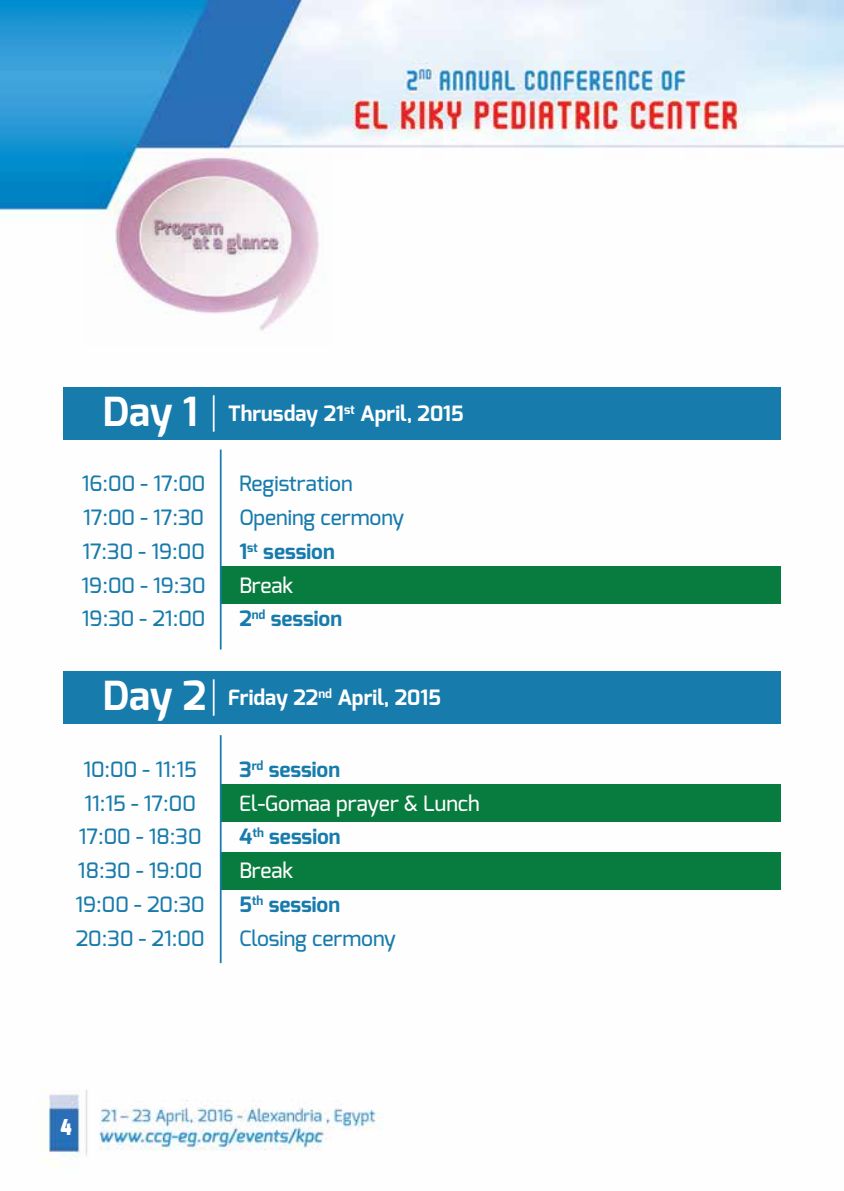
<style>
.page{position:relative;width:844px;height:1191px;background:#fff}
.page>*{position:absolute;margin:0;border:0;box-sizing:border-box;transform-origin:0 0}
.t1{font:700 40.07px "Exo";letter-spacing:-.005em;color:#fff}
.t2{font:900 21.88px "Exo";color:#fff;scale:.8 1}
.t3{font:500 21.18px/33.8px "Exo";color:#177bac}
.t4{font:500 21.18px/33.8px "Exo";color:#fff}
.t5{font:700 21.18px "Exo";color:#fff}
.s1{font-weight:700}
.s2{color:#fff}
.s3{font-weight:700;color:#177bac}
.s4{color:#177bac}
</style>
<div class="page">
<img style="left:0;top:0;width:844px;height:1166px">
<img style="left:85px;top:152px;width:247px;height:194px">
<img style="left:143px;top:213px;width:144px;height:44px">
<div style="left:63px;top:387px;width:717px;height:52px;background:#177bac"></div>
<div style="left:63px;top:671px;width:717px;height:52px;background:#177bac"></div>
<div style="left:221px;top:566px;width:559px;height:38px;background:#087b3e"></div>
<div style="left:221px;top:784px;width:559px;height:37px;background:#087b3e"></div>
<div style="left:221px;top:852px;width:559px;height:38px;background:#087b3e"></div>
<hr style="left:213px;top:395px;width:1px;height:36px;background:#fff">
<hr style="left:213px;top:679px;width:1px;height:36px;background:#fff">
<hr style="left:220px;top:449px;width:1px;height:200px;background:#177bac">
<hr style="left:220px;top:735px;width:1px;height:228px;background:#177bac">
<h1 class="t1" style="left:103px;top:386px;width:96px">Day 1</h1>
<p class="t3" style="left:82px;top:466px;width:125px;text-align:justify">16:00 - 17:00<br>17:00 - 17:30<br>17:30 - 19:00<br>19:00 - 19:30<br>19:30 - 21:00</p>
<h1 class="t1" style="left:103px;top:670px;width:105px">Day 2</h1>
<p class="t3" style="left:75px;top:752px;width:131px;text-align:center">10:00 - 11:15<br>11:15 - 17:00<br>17:00 - 18:30<br>18:30 - 19:00<br>19:00 - 20:30<br>20:30 - 21:00</p>
<p class="t5" style="left:228px;top:400px;width:237px">Thrusday 21<sup>st</sup> April, 2015</p>
<p class="t3" style="left:239px;top:466px;width:166px">Registration<br>Opening cermony<br><span class="s1">1</span><sup>st</sup> <span class="s1">session<br></span><span class="s2">Break<br></span><span class="s1">2</span><sup>nd</sup> <span class="s1">session</span></p>
<p class="t5" style="left:228px;top:684px;width:214px">Friday 22<sup>nd</sup> April, 2015</p>
<p class="t4" style="left:239px;top:752px;width:242px"><span class="s3">3</span><sup>rd</sup> <span class="s3">session<br></span>El-Gomaa prayer &amp; Lunch<br><span class="s3">4</span><sup>th</sup> <span class="s3">session<br></span>Break<br><span class="s3">5</span><sup>th</sup> <span class="s3">session<br></span><span class="s4">Closing cermony</span></p>
<p class="t2" style="left:60px;top:1112px;width:15px">4</p>
</div>
